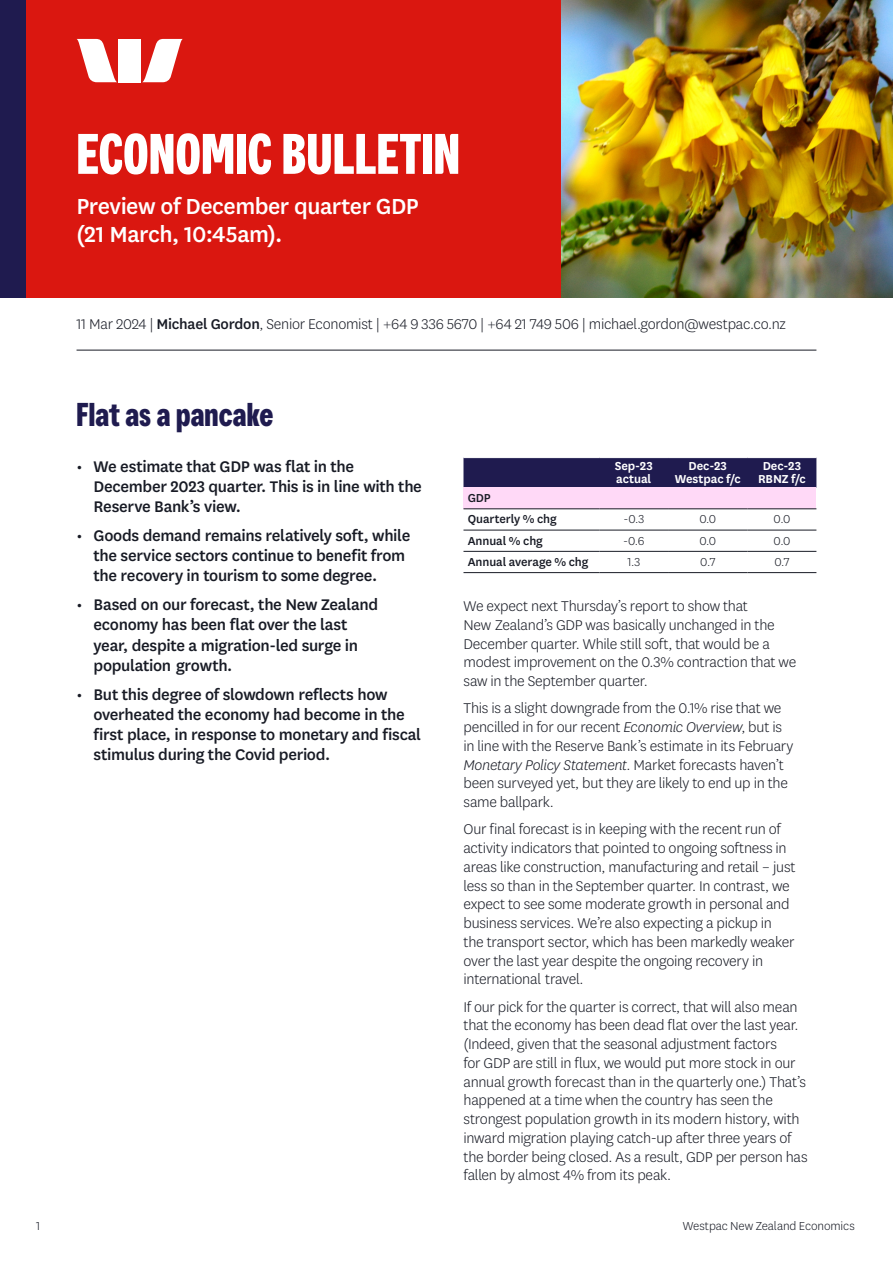
<style>
.page{position:relative;width:893px;height:1263px;background:#fff}
.page>*{position:absolute;margin:0;border:0;box-sizing:border-box;transform-origin:0 0}
.Other_bulletin_banner{font:57px "WESTPAC";color:#fff}
.Navy_heading_span{font:33px "WESTPAC";color:#1f1b4f}
.Masthead_subheader{font:500 25.5px/27.8px "National LF";letter-spacing:-.02em;color:#fff}
.t1{font:500 18px/20.2px "National LF";letter-spacing:-.02em;color:#181b25}
.Body_copy{font:300 16.5px/18.8px "National LF";letter-spacing:-.015em;color:#181b25}
.Date_and_author_byline_size_11{font:300 16.5px "National LF";letter-spacing:-.015em;color:#181b25}
.Table_centre_light{font:300 13.5px "National LF";letter-spacing:-.005em;color:#181b25}
.Table_left_medium{font:500 13.5px "National LF";letter-spacing:-.01em;color:#181b25}
.Table_centre_semibold{font:600 13.5px/13.5px "National LF";letter-spacing:-.005em;color:#fff;text-align:center}
.s1{font-weight:500}
.s2{font-style:italic}
</style>
<div class="page">
<div style="left:463px;top:458px;width:353px;height:30px;background:#1f1b4f"></div>
<div style="left:463px;top:488px;width:353px;height:21px;background:#ffd9f7"></div>
<hr style="left:463px;top:530px;width:137px;height:1px;background:#181b25">
<hr style="left:463px;top:551px;width:137px;height:1px;background:#181b25">
<hr style="left:600px;top:530px;width:68px;height:1px;background:#181b25">
<hr style="left:668px;top:530px;width:79px;height:1px;background:#181b25">
<hr style="left:747px;top:530px;width:69px;height:1px;background:#181b25">
<hr style="left:600px;top:551px;width:68px;height:1px;background:#181b25">
<hr style="left:668px;top:551px;width:79px;height:1px;background:#181b25">
<hr style="left:747px;top:551px;width:69px;height:1px;background:#181b25">
<hr style="left:463px;top:509px;width:137px;height:1px;background:#181b25">
<hr style="left:600px;top:509px;width:68px;height:1px;background:#181b25">
<hr style="left:668px;top:509px;width:79px;height:1px;background:#181b25">
<hr style="left:747px;top:509px;width:69px;height:1px;background:#181b25">
<hr style="left:463px;top:572px;width:137px;height:1px;background:#181b25">
<hr style="left:600px;top:572px;width:68px;height:1px;background:#181b25">
<hr style="left:668px;top:572px;width:79px;height:1px;background:#181b25">
<hr style="left:747px;top:572px;width:69px;height:1px;background:#181b25">
<div style="left:0;top:0;width:561px;height:298px;background:#da1710"></div>
<hr style="left:77px;top:350px;width:739px;height:1px;background:#181b25">
<svg style="left:77px;top:39px;width:40px;height:43px"></svg>
<svg style="left:142px;top:39px;width:41px;height:43px"></svg>
<div style="left:118px;top:39px;width:23px;height:43px;background:#fff"></div>
<div style="left:0;top:0;width:26px;height:298px;background:#1f1b4f"></div>
<img style="left:561px;top:0;width:332px;height:298px">
<p class="Other_bulletin_banner" style="left:77px;top:120px;width:385px">ECONOMIC BULLETIN</p>
<p class="Masthead_subheader" style="left:77px;top:191px;width:344px">Preview of December quarter GDP (21 March, 10:45am).</p>
<p class="Date_and_author_byline_size_11" style="left:77px;top:313px;width:711px">11 Mar 2024 | <span class="s1">Michael Gordon</span>, Senior Economist | +64 9 336 5670 | +64 21 749 506 | michael.gordon@westpac.co.nz</p>
<p class="Navy_heading_span" style="left:77px;top:395px;width:198px">Flat as a pancake</p>
<p class="t1" style="left:94px;top:455px;width:330px;text-indent:-17px">• We estimate that GDP was flat in the<br>December 2023 quarter. This is in line with the<br>Reserve Bank’s view.</p>
<p class="t1" style="left:94px;top:524px;width:318px;text-indent:-17px">• Goods demand remains relatively soft, while the service sectors continue to benefit from the recovery in tourism to some degree.</p>
<p class="t1" style="left:94px;top:593px;width:286px;text-indent:-17px">• Based on our forecast, the New Zealand economy has been flat over the last year, despite a migration-led surge in population growth.</p>
<p class="t1" style="left:94px;top:683px;width:329px;text-indent:-17px">• But this degree of slowdown reflects how overheated the economy had become in the first place, in response to monetary and fiscal stimulus during the Covid period.</p>
<p class="Table_centre_semibold" style="left:615px;top:458px;width:40px;text-align:left">Sep-23 actual</p>
<p class="Table_centre_semibold" style="left:675px;top:458px;width:68px">Dec-23<br>Westpac f/c</p>
<p class="Table_centre_semibold" style="left:758px;top:458px;width:49px">Dec-23<br>RBNZ f/c</p>
<p class="Table_left_medium" style="left:468px;top:489px;width:25px">GDP</p>
<p class="Table_left_medium" style="left:468px;top:510px;width:90px">Quarterly % chg</p>
<p class="Table_centre_light" style="left:623px;top:511px;width:22px">-0.3</p>
<p class="Table_centre_light" style="left:699px;top:511px;width:18px">0.0</p>
<p class="Table_centre_light" style="left:773px;top:511px;width:18px">0.0</p>
<p class="Table_left_medium" style="left:468px;top:531px;width:77px">Annual % chg</p>
<p class="Table_centre_light" style="left:623px;top:532px;width:23px">-0.6</p>
<p class="Table_centre_light" style="left:699px;top:532px;width:18px">0.0</p>
<p class="Table_centre_light" style="left:773px;top:532px;width:18px">0.0</p>
<p class="Table_left_medium" style="left:468px;top:553px;width:122px">Annual average % chg</p>
<p class="Table_centre_light" style="left:627px;top:553px;width:14px">1.3</p>
<p class="Table_centre_light" style="left:700px;top:553px;width:17px">0.7</p>
<p class="Table_centre_light" style="left:774px;top:553px;width:17px">0.7</p>
<p class="Body_copy" style="left:463px;top:596px;width:334px">We expect next Thursday’s report to show that<br>New Zealand’s GDP was basically unchanged in the December quarter. While still soft, that would be a modest improvement on the 0.3% contraction that we saw in the September quarter.</p>
<p class="Body_copy" style="left:463px;top:698px;width:331px">This is a slight downgrade from the 0.1% rise that we pencilled in for our recent <span class="s2">Economic Overview</span>, but is in line with the Reserve Bank’s estimate in its February <span class="s2">Monetary Policy Statement</span>. Market forecasts haven’t been surveyed yet, but they are likely to end up in the same ballpark.</p>
<p class="Body_copy" style="left:463px;top:819px;width:334px">Our final forecast is in keeping with the recent run of activity indicators that pointed to ongoing softness in areas like construction, manufacturing and retail – just less so than in the September quarter. In contrast, we expect to see some moderate growth in personal and business services. We’re also expecting a pickup in the transport sector, which has been markedly weaker over the last year despite the ongoing recovery in international travel.</p>
<p class="Body_copy" style="left:463px;top:997px;width:346px">If our pick for the quarter is correct, that will also mean that the economy has been dead flat over the last year. (Indeed, given that the seasonal adjustment factors<br>for GDP are still in flux, we would put more stock in our annual growth forecast than in the quarterly one.) That’s happened at a time when the country has seen the strongest population growth in its modern history, with inward migration playing catch-up after three years of the border being closed. As a result, GDP per person has fallen by almost 4% from its peak.</p>
<p class="Table_centre_light" style="left:36px;top:1217px;width:6px">1</p>
<p class="Table_centre_light" style="left:683px;top:1217px;width:173px">Westpac New Zealand Economics</p>
</div>
